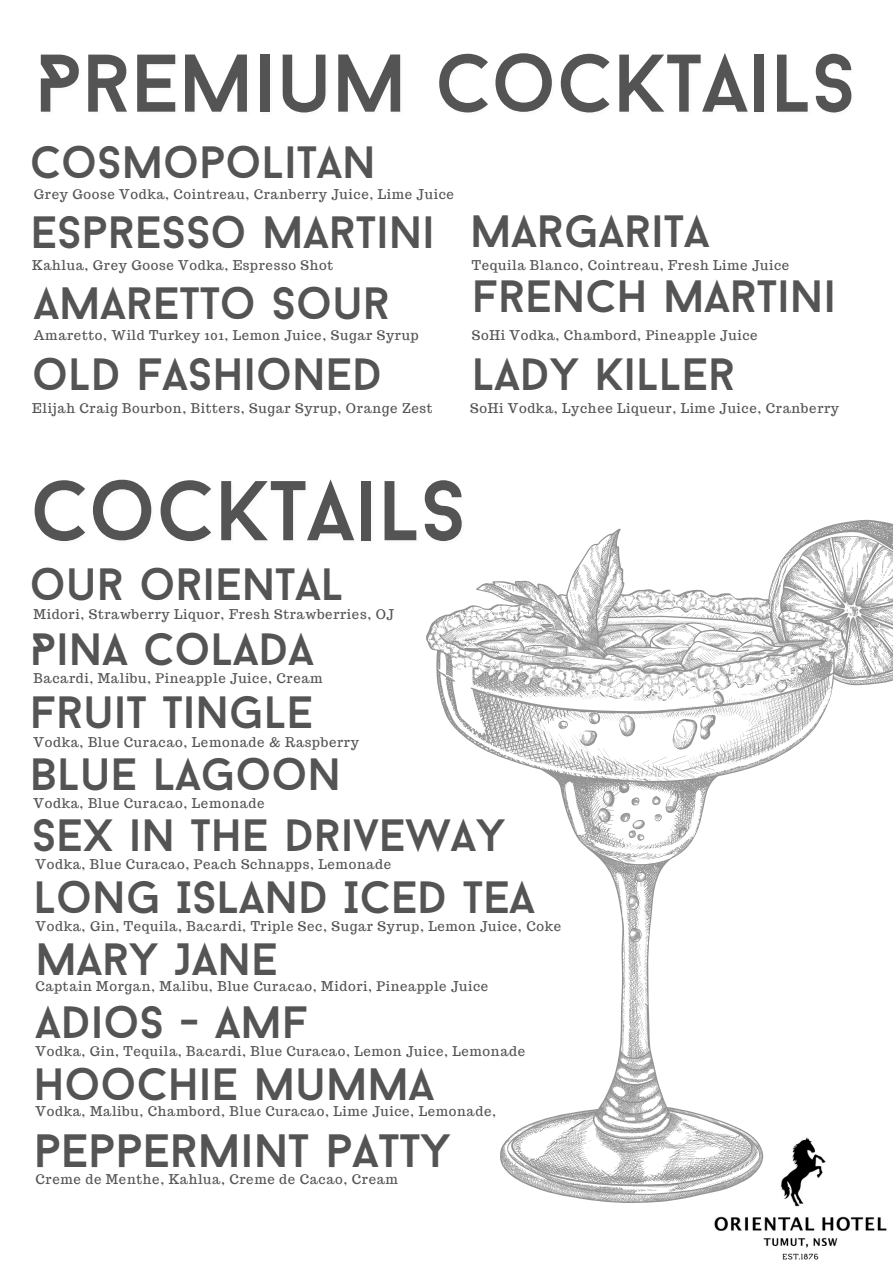
<style>
.page{position:relative;width:893px;height:1264px;background:#fff}
.page>*{position:absolute;margin:0;border:0;box-sizing:border-box;transform-origin:0 0}
.t1{font:84.45px "Baron Neue";color:#545454}
.t2{font:81.45px "Baron Neue";color:#545454}
.t3{font:46.65px "Baron Neue";color:#545454}
.t4{font:45.15px "Baron Neue";color:#545454}
.t5{font:13.2px "Trocchi";letter-spacing:.05em;color:#545454}
</style>
<div class="page">
<img style="left:714px;top:1202px;width:173px;height:58px">
<svg style="left:426px;top:519px;width:466px;height:683px"></svg>
<p class="t2" style="left:34px;top:51px;width:822px">PREMIUM COCKTAILS</p>
<p class="t4" style="left:30px;top:144px;width:347px">COSMOPOLITAN</p>
<p class="t5" style="left:34px;top:186px;width:421px">Grey Goose Vodka, Cointreau, Cranberry Juice, Lime Juice</p>
<p class="t4" style="left:31px;top:214px;width:406px">ESPRESSO MARTINI</p>
<p class="t5" style="left:32px;top:256px;width:302px">Kahlua, Grey Goose Vodka, Espresso Shot</p>
<p class="t4" style="left:34px;top:285px;width:357px">AMARETTO SOUR</p>
<p class="t5" style="left:34px;top:327px;width:386px">Amaretto, Wild Turkey 101, Lemon Juice, Sugar Syrup</p>
<p class="t4" style="left:32px;top:356px;width:351px">OLD FASHIONED</p>
<p class="t5" style="left:32px;top:399px;width:402px">Elijah Craig Bourbon, Bitters, Sugar Syrup, Orange Zest</p>
<p class="t4" style="left:470px;top:213px;width:240px">MARGARITA</p>
<p class="t4" style="left:472px;top:278px;width:365px">FRENCH MARTINI</p>
<p class="t5" style="left:472px;top:327px;width:287px">SoHi Vodka, Chambord, Pineapple Juice</p>
<p class="t4" style="left:472px;top:356px;width:265px">LADY KILLER</p>
<p class="t5" style="left:470px;top:399px;width:370px">SoHi Vodka, Lychee Liqueur, Lime Juice, Cranberry</p>
<p class="t5" style="left:472px;top:256px;width:319px">Tequila Blanco, Cointreau, Fresh Lime Juice</p>
<p class="t1" style="left:30px;top:477px;width:437px">COCKTAILS</p>
<p class="t4" style="left:30px;top:565px;width:315px">OUR ORIENTAL</p>
<p class="t5" style="left:34px;top:605px;width:362px">Midori, Strawberry Liquor, Fresh Strawberries, OJ</p>
<p class="t4" style="left:30px;top:631px;width:285px">PINA COLADA</p>
<p class="t5" style="left:34px;top:669px;width:290px">Bacardi, Malibu, Pineapple Juice, Cream</p>
<p class="t4" style="left:30px;top:694px;width:285px">FRUIT TINGLE</p>
<p class="t5" style="left:34px;top:733px;width:327px">Vodka, Blue Curacao, Lemonade &amp; Raspberry</p>
<p class="t4" style="left:30px;top:756px;width:313px">BLUE LAGOON</p>
<p class="t5" style="left:34px;top:794px;width:232px">Vodka, Blue Curacao, Lemonade</p>
<p class="t4" style="left:32px;top:817px;width:475px">SEX IN THE DRIVEWAY</p>
<p class="t5" style="left:35px;top:855px;width:357px">Vodka, Blue Curacao, Peach Schnapps, Lemonade</p>
<p class="t4" style="left:34px;top:879px;width:502px">LONG ISLAND ICED TEA</p>
<p class="t5" style="left:36px;top:917px;width:527px">Vodka, Gin, Tequila, Bacardi, Triple Sec, Sugar Syrup, Lemon Juice, Coke</p>
<p class="t4" style="left:35px;top:940px;width:244px">MARY JANE</p>
<p class="t5" style="left:36px;top:977px;width:454px">Captain Morgan, Malibu, Blue Curacao, Midori, Pineapple Juice</p>
<p class="t4" style="left:36px;top:1003px;width:274px">ADIOS - AMF</p>
<p class="t5" style="left:35px;top:1042px;width:491px">Vodka, Gin, Tequila, Bacardi, Blue Curacao, Lemon Juice, Lemonade</p>
<p class="t4" style="left:34px;top:1065px;width:402px">HOOCHIE MUMMA</p>
<p class="t5" style="left:36px;top:1102px;width:462px">Vodka, Malibu, Chambord, Blue Curacao, Lime Juice, Lemonade,</p>
<p class="t3" style="left:34px;top:1131px;width:418px">PEPPERMINT PATTY</p>
<p class="t5" style="left:36px;top:1170px;width:364px">Creme de Menthe, Kahlua, Creme de Cacao, Cream</p>
</div>
